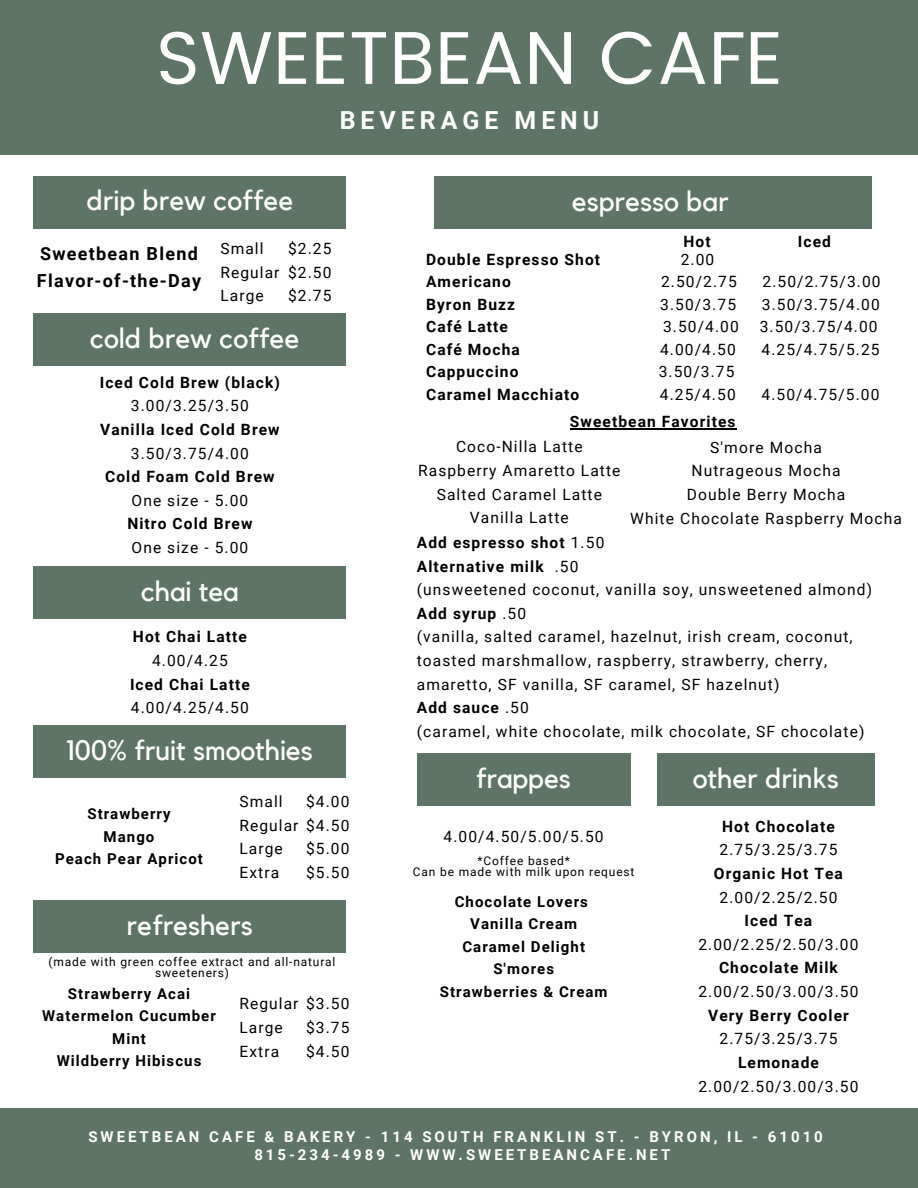
<style>
.page{position:relative;width:918px;height:1188px;background:#fff}
.page>*{position:absolute;margin:0;border:0;box-sizing:border-box;transform-origin:0 0}
.t1{font:74.7px "Poppins";color:#fff}
.t2{font:28.05px "Kollektif";color:#fff}
.t3{font:700 24.9px "Roboto";letter-spacing:.2em;color:#fff}
.t4{font:700 18px/27px "Roboto";letter-spacing:.07em;color:#000}
.t5{font:15.6px/23.7px "Roboto";letter-spacing:.07em;color:#000}
.t6{font:700 15.6px "Roboto";letter-spacing:.07em;color:#000}
.t7{font:700 15px/22.5px "Roboto";letter-spacing:.07em;color:#000;text-align:center}
.t8{font:700 15px/18px "Roboto";letter-spacing:.2em;color:#fff}
.t9{font:12px/11.2px "Roboto";letter-spacing:.07em;color:#000;text-align:center}
.s1{font-weight:700}
</style>
<div class="page">
<div style="left:0;top:0;width:918px;height:155px;background:#5d7466"></div>
<div style="left:0;top:1108px;width:918px;height:80px;background:#5d7466"></div>
<div style="left:34px;top:176px;width:312px;height:53px;background:#5d7466"></div>
<div style="left:34px;top:566px;width:312px;height:53px;background:#5d7466"></div>
<div style="left:34px;top:313px;width:312px;height:53px;background:#5d7466"></div>
<div style="left:34px;top:725px;width:312px;height:53px;background:#5d7466"></div>
<div style="left:34px;top:900px;width:312px;height:53px;background:#5d7466"></div>
<div style="left:434px;top:176px;width:438px;height:53px;background:#5d7466"></div>
<div style="left:417px;top:753px;width:214px;height:53px;background:#5d7466"></div>
<div style="left:657px;top:753px;width:217px;height:53px;background:#5d7466"></div>
<hr style="left:570px;top:428px;width:167px;height:1px;background:#000">
<h1 class="t1" style="left:156px;top:14px;width:628px">SWEETBEAN CAFE</h1>
<h3 class="t3" style="left:340px;top:106px;width:261px">BEVERAGE MENU</h3>
<h2 class="t2" style="left:87px;top:187px;width:208px">drip brew coffee</h2>
<p class="t5" style="left:220px;top:237px;width:61px">Small<br>Regular<br>Large</p>
<p class="t5" style="left:288px;top:237px;width:45px;text-align:justify">$2.25 $2.50 $2.75</p>
<p class="t4" style="left:37px;top:240px;width:166px">Sweetbean Blend<br>Flavor-of-the-Day</p>
<h2 class="t2" style="left:90px;top:325px;width:211px">cold brew coffee</h2>
<p class="t6" style="left:100px;top:373px;width:182px">Iced Cold Brew (black)</p>
<p class="t5" style="left:131px;top:394px;width:119px">3.00/3.25/3.50</p>
<p class="t6" style="left:100px;top:420px;width:181px">Vanilla Iced Cold Brew</p>
<p class="t5" style="left:131px;top:441px;width:119px">3.50/3.75/4.00</p>
<p class="t6" style="left:105px;top:468px;width:171px">Cold Foam Cold Brew</p>
<p class="t5" style="left:132px;top:489px;width:118px">One size - 5.00</p>
<p class="t6" style="left:127px;top:515px;width:127px">Nitro Cold Brew</p>
<p class="t5" style="left:132px;top:536px;width:118px">One size - 5.00</p>
<h2 class="t2" style="left:141px;top:578px;width:99px">chai tea</h2>
<p class="t6" style="left:133px;top:628px;width:115px">Hot Chai Latte</p>
<p class="t5" style="left:152px;top:649px;width:77px">4.00/4.25</p>
<p class="t6" style="left:130px;top:675px;width:121px">Iced Chai Latte</p>
<p class="t5" style="left:131px;top:696px;width:119px">4.00/4.25/4.50</p>
<h2 class="t2" style="left:67px;top:738px;width:248px">100% fruit smoothies</h2>
<p class="t5" style="left:239px;top:790px;width:61px">Small<br>Regular<br>Large<br>Extra</p>
<h2 class="t2" style="left:127px;top:913px;width:128px">refreshers</h2>
<p class="t5" style="left:306px;top:790px;width:45px;text-align:justify">$4.00 $4.50 $5.00 $5.50</p>
<p class="t7" style="left:55px;top:803px;width:149px">Strawberry<br>Mango<br>Peach Pear Apricot</p>
<p class="t9" style="left:49px;top:956px;width:289px">(made with green coffee extract and all-natural sweeteners)</p>
<p class="t7" style="left:42px;top:982px;width:175px">Strawberry Acai<br>Watermelon Cucumber<br>Mint<br>Wildberry Hibiscus</p>
<p class="t5" style="left:239px;top:992px;width:61px">Regular<br>Large<br>Extra</p>
<p class="t5" style="left:306px;top:992px;width:45px;text-align:justify">$3.50 $3.75 $4.50</p>
<h2 class="t2" style="left:572px;top:188px;width:158px">espresso bar</h2>
<p class="t6" style="left:683px;top:232px;width:29px">Hot</p>
<p class="t6" style="left:798px;top:232px;width:35px">Iced</p>
<p class="t6" style="left:426px;top:250px;width:176px">Double Espresso Shot</p>
<p class="t5" style="left:681px;top:248px;width:35px">2.00</p>
<p class="t6" style="left:426px;top:273px;width:86px">Americano</p>
<p class="t5" style="left:661px;top:270px;width:77px">2.50/2.75</p>
<p class="t5" style="left:763px;top:270px;width:119px">2.50/2.75/3.00</p>
<p class="t6" style="left:426px;top:295px;width:91px">Byron Buzz</p>
<p class="t5" style="left:660px;top:293px;width:77px">3.50/3.75</p>
<p class="t5" style="left:762px;top:293px;width:119px">3.50/3.75/4.00</p>
<p class="t6" style="left:426px;top:318px;width:83px">Café Latte</p>
<p class="t5" style="left:663px;top:315px;width:77px">3.50/4.00</p>
<p class="t5" style="left:760px;top:315px;width:119px">3.50/3.75/4.00</p>
<p class="t6" style="left:426px;top:340px;width:95px">Café Mocha</p>
<p class="t5" style="left:660px;top:338px;width:77px">4.00/4.50</p>
<p class="t5" style="left:762px;top:338px;width:119px">4.25/4.75/5.25</p>
<p class="t6" style="left:426px;top:363px;width:94px">Cappuccino</p>
<p class="t5" style="left:659px;top:360px;width:77px">3.50/3.75</p>
<p class="t6" style="left:426px;top:385px;width:155px">Caramel Macchiato</p>
<p class="t5" style="left:660px;top:383px;width:77px">4.25/4.50</p>
<p class="t5" style="left:762px;top:383px;width:119px">4.50/4.75/5.00</p>
<p class="t6" style="left:570px;top:412px;width:167px">Sweetbean Favorites</p>
<p class="t5" style="left:630px;top:435px;width:273px;text-align:center">S'more Mocha<br>Nutrageous Mocha<br>Double Berry Mocha<br>White Chocolate Raspberry Mocha</p>
<p class="t5" style="left:418px;top:435px;width:204px;text-align:center">Coco-Nilla Latte<br>Raspberry Amaretto Latte<br>Salted Caramel Latte<br>Vanilla Latte</p>
<p class="t5" style="left:417px;top:531px;width:457px"><span class="s1">Add espresso shot</span> 1.50<br><span class="s1">Alternative milk</span> .50<br>(unsweetened coconut, vanilla soy, unsweetened almond)<br><span class="s1">Add syrup</span> .50<br>(vanilla, salted caramel, hazelnut, irish cream, coconut, toasted marshmallow, raspberry, strawberry, cherry, amaretto, SF vanilla, SF caramel, SF hazelnut)<br><span class="s1">Add sauce</span> .50<br>(caramel, white chocolate, milk chocolate, SF chocolate)</p>
<h2 class="t2" style="left:476px;top:765px;width:97px">frappes</h2>
<h2 class="t2" style="left:693px;top:765px;width:147px">other drinks</h2>
<p class="t5" style="left:444px;top:825px;width:162px">4.00/4.50/5.00/5.50</p>
<p class="t9" style="left:413px;top:855px;width:223px">*Coffee based*<br>Can be made with milk upon request</p>
<p class="t7" style="left:440px;top:890px;width:169px">Chocolate Lovers<br>Vanilla Cream<br>Caramel Delight<br>S'mores<br>Strawberries &amp; Cream</p>
<p class="t6" style="left:722px;top:817px;width:114px">Hot Chocolate</p>
<p class="t5" style="left:720px;top:838px;width:119px">2.75/3.25/3.75</p>
<p class="t6" style="left:714px;top:864px;width:131px">Organic Hot Tea</p>
<p class="t5" style="left:720px;top:885px;width:119px">2.00/2.25/2.50</p>
<p class="t6" style="left:745px;top:912px;width:69px">Iced Tea</p>
<p class="t5" style="left:698px;top:933px;width:162px">2.00/2.25/2.50/3.00</p>
<p class="t6" style="left:719px;top:959px;width:120px">Chocolate Milk</p>
<p class="t5" style="left:698px;top:980px;width:162px">2.00/2.50/3.00/3.50</p>
<p class="t6" style="left:708px;top:1006px;width:142px">Very Berry Cooler</p>
<p class="t5" style="left:720px;top:1027px;width:119px">2.75/3.25/3.75</p>
<p class="t6" style="left:738px;top:1053px;width:82px">Lemonade</p>
<p class="t5" style="left:698px;top:1074px;width:162px">2.00/2.50/3.00/3.50</p>
<p class="t8" style="left:254px;top:1128px;width:570px;text-indent:-166px">SWEETBEAN CAFE &amp; BAKERY - 114 SOUTH FRANKLIN ST. - BYRON, IL - 61010<br>815-234-4989 - WWW.SWEETBEANCAFE.NET</p>
</div>
